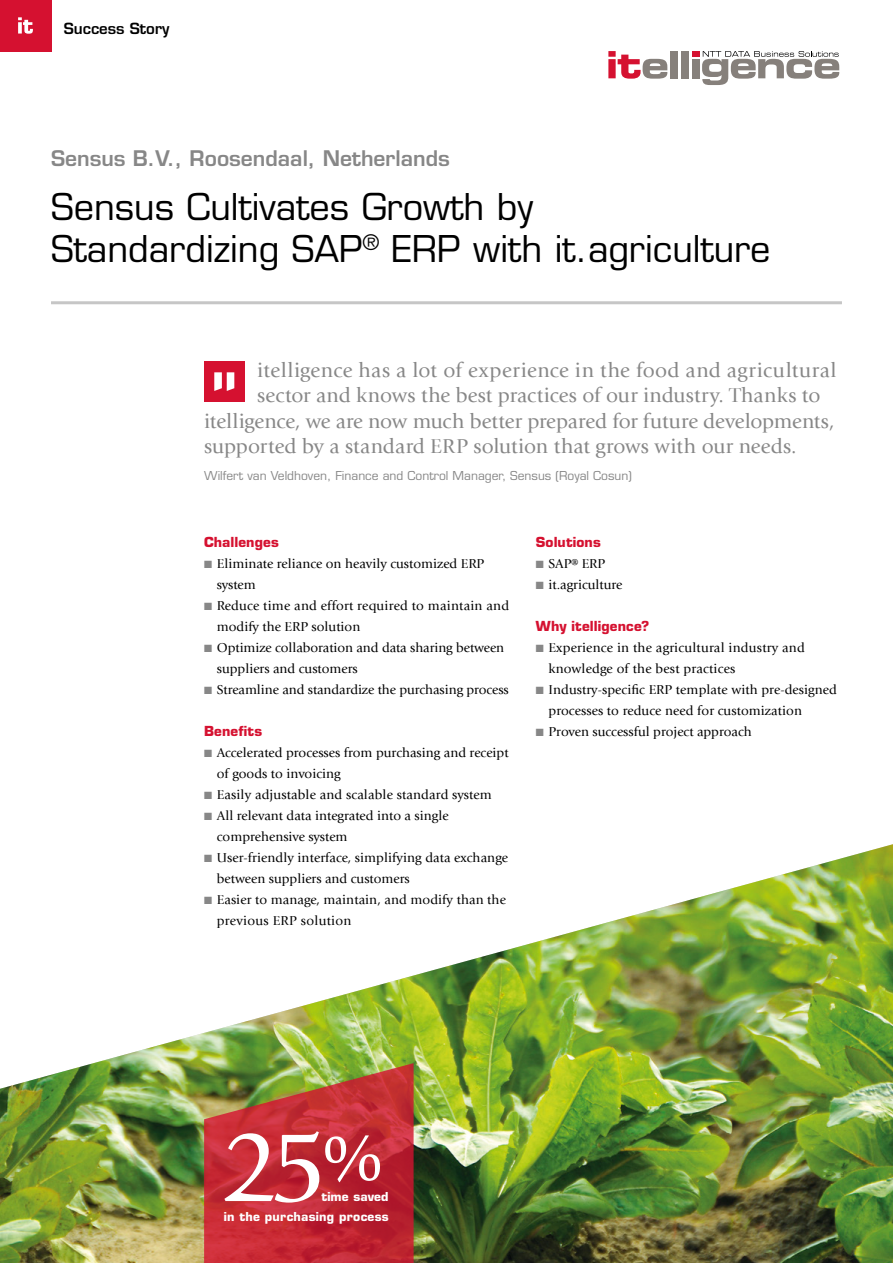
<style>
.page{position:relative;width:893px;height:1263px;background:#fff}
.page>*{position:absolute;margin:0;border:0;box-sizing:border-box;transform-origin:0 0}
.t1{font:105px "Giovanni LTCE";color:#fff}
.t2{font:67.35px "Giovanni LTCE";color:#fff}
.t3{font:500 36px/42px "Eurostile LTCE";color:#000}
.t4{font:21px "Giovanni LTCE";letter-spacing:.005em;color:#878787}
.t5{font:600 21px "Eurostile LTCE";color:#878787}
.t6{font:600 15px "Eurostile LTCE";color:#000}
.t7{font:13.5px/21px "Giovanni LTCE";color:#000}
.t8{font:700 13.5px "Eurostile LTCE";letter-spacing:.01em;color:#d51130}
.t9{font:500 12px "Eurostile LTCE";color:#878787}
.t10{font:700 12px "Eurostile LTCE";letter-spacing:.02em;color:#fff}
.s1{color:#878787}
</style>
<div class="page">
<img style="left:0;top:844px;width:893px;height:419px">
<div style="left:0;top:0;width:51px;height:51px;background:#d51130"></div>
<svg style="left:18px;top:17px;width:15px;height:17px"></svg>
<svg style="left:608px;top:51px;width:59px;height:28px"></svg>
<div style="left:670px;top:51px;width:7px;height:27px;background:#86807b"></div>
<div style="left:681px;top:51px;width:7px;height:27px;background:#86807b"></div>
<div style="left:692px;top:51px;width:7px;height:6px;background:#d51130"></div>
<div style="left:692px;top:59px;width:7px;height:19px;background:#86807b"></div>
<svg style="left:702px;top:51px;width:137px;height:34px"></svg>
<svg style="left:204px;top:1063px;width:210px;height:200px;background:#b83b37"></svg>
<hr style="left:51px;top:301px;width:791px;height:3px;background:#c6c6c6">
<div style="left:204px;top:361px;width:40px;height:41px;background:#d51130"></div>
<svg style="left:214px;top:372px;width:20px;height:19px"></svg>
<p class="t6" style="left:64px;top:19px;width:107px">Success Story</p>
<h3 class="t5" style="left:51px;top:145px;width:400px">Sensus B.V., Roosendaal, Netherlands</h3>
<h3 class="t3" style="left:51px;top:186px;width:721px">Sensus Cultivates Growth by<br>Standardizing SAP<sup>®</sup> ERP with it.agriculture</h3>
<h3 class="t4" style="left:257px;top:357px;width:581px">itelligence has a lot of experience in the food and agricultural</h3>
<h3 class="t4" style="left:257px;top:383px;width:565px">sector and knows the best practices of our industry. Thanks to</h3>
<h3 class="t4" style="left:204px;top:408px;width:632px">itelligence, we are now much better prepared for future developments,</h3>
<h3 class="t4" style="left:204px;top:434px;width:594px">supported by a standard ERP solution that grows with our needs.</h3>
<p class="t9" style="left:204px;top:468px;width:429px">Wilfert van Veldhoven, Finance and Control Manager, Sensus (Royal Cosun)</p>
<p class="t8" style="left:204px;top:533px;width:76px">Challenges</p>
<p class="t7" style="left:217px;top:553px;width:269px;text-indent:-13px"><span class="s1">■</span> Eliminate reliance on heavily customized ERP system</p>
<p class="t7" style="left:217px;top:595px;width:294px;text-indent:-13px"><span class="s1">■</span> Reduce time and effort required to maintain and modify the ERP solution</p>
<p class="t7" style="left:217px;top:637px;width:289px;text-indent:-13px"><span class="s1">■</span> Optimize collaboration and data sharing between suppliers and customers</p>
<p class="t7" style="left:204px;top:679px;width:306px"><span class="s1">■</span> Streamline and standardize the purchasing process</p>
<p class="t8" style="left:204px;top:722px;width:60px">Benefits</p>
<p class="t7" style="left:217px;top:742px;width:293px;text-indent:-13px"><span class="s1">■</span> Accelerated processes from purchasing and receipt of goods to invoicing</p>
<p class="t7" style="left:204px;top:784px;width:289px"><span class="s1">■</span> Easily adjustable and scalable standard system</p>
<p class="t7" style="left:217px;top:805px;width:233px;text-indent:-13px"><span class="s1">■</span> All relevant data integrated into a single comprehensive system</p>
<p class="t7" style="left:217px;top:847px;width:293px;text-indent:-13px"><span class="s1">■</span> User-friendly interface, simplifying data exchange between suppliers and customers</p>
<p class="t7" style="left:217px;top:889px;width:291px;text-indent:-13px"><span class="s1">■</span> Easier to manage, maintain, and modify than the previous ERP solution</p>
<p class="t8" style="left:536px;top:533px;width:67px">Solutions</p>
<p class="t7" style="left:536px;top:553px;width:71px"><span class="s1">■</span> SAP® ERP</p>
<p class="t7" style="left:536px;top:574px;width:88px"><span class="s1">■</span> it.agriculture</p>
<p class="t8" style="left:536px;top:617px;width:115px">Why itelligence?</p>
<p class="t7" style="left:549px;top:637px;width:258px;text-indent:-13px"><span class="s1">■</span> Experience in the agricultural industry and knowledge of the best practices</p>
<p class="t7" style="left:548px;top:679px;width:290px;text-indent:-13px"><span class="s1">■</span> Industry-specific ERP template with pre-designed processes to reduce need for customization</p>
<p class="t7" style="left:536px;top:721px;width:218px"><span class="s1">■</span> Proven successful project approach</p>
<h1 class="t1" style="left:221px;top:1105px;width:109px">25</h1>
<p class="t10" style="left:224px;top:1209px;width:166px">in the purchasing process</p>
<h2 class="t2" style="left:323px;top:1118px;width:61px">%</h2>
<p class="t10" style="left:321px;top:1189px;width:69px">time saved</p>
</div>
